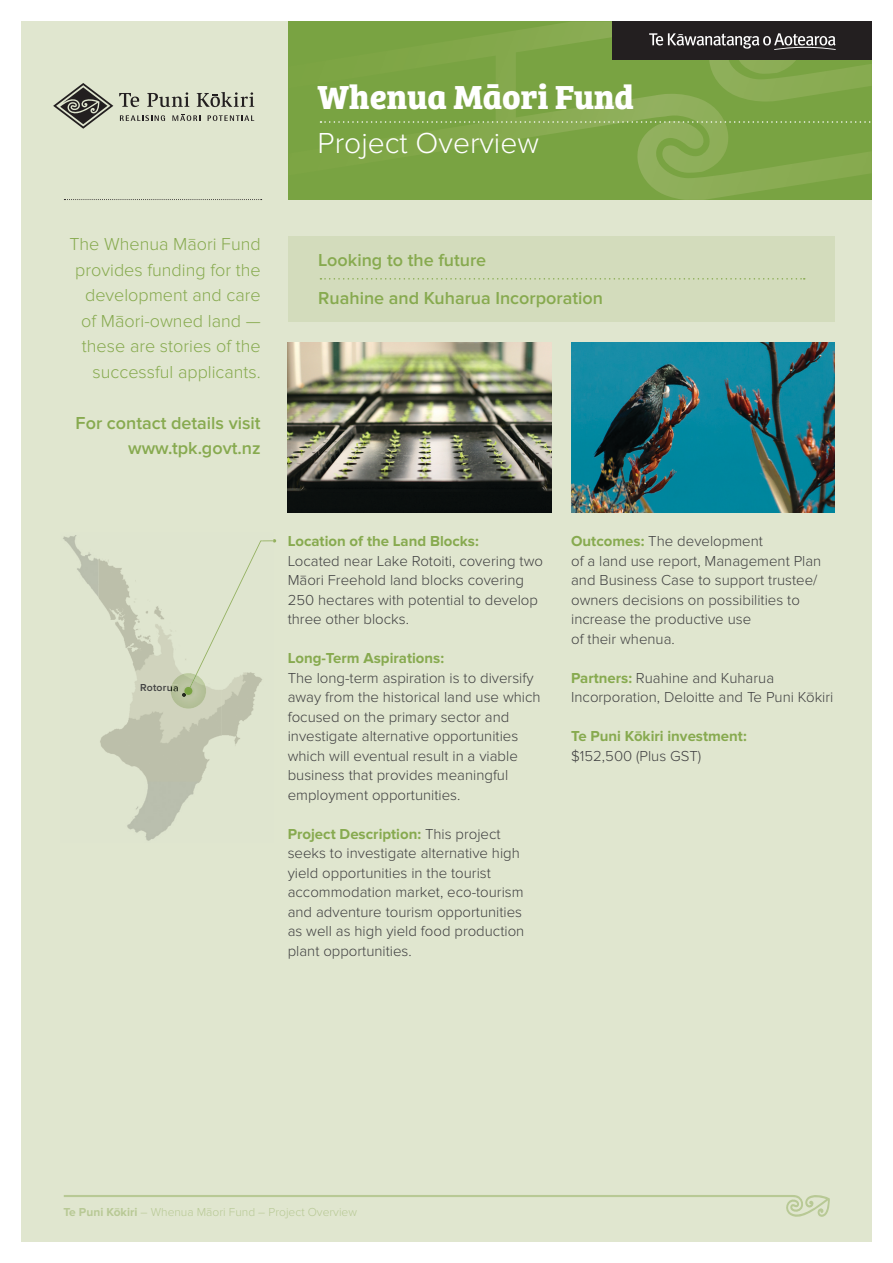
<style>
.page{position:relative;width:893px;height:1263px;background:#fff}
.page>*{position:absolute;margin:0;border:0;box-sizing:border-box;transform-origin:0 0}
.t1{font:700 34.5px "Bree Serif";color:#fff}
.t2{font:300 30px "Proxima Nova";color:#fff}
.t3{font:300 18px/25.5px "Proxima Nova";color:#87aa4f;text-align:right}
.t4{font:600 18px/25.5px "Proxima Nova";color:#87aa4f;text-align:right}
.t5{font:300 15px/19.5px "Proxima Nova";color:#414142}
.t6{font:700 15px "Proxima Nova";color:#87aa4f}
.t7{font:300 12px "Proxima Nova";color:#b8c995}
.t8{font:600 10.5px "Proxima Nova";letter-spacing:.025em;color:#414142}
.s1{font-weight:700;color:#87aa4f}
.s2{font-weight:700}
</style>
<div class="page">
<div style="left:21px;top:21px;width:851px;height:1221px;background:#e0e6cf"></div>
<svg style="left:119px;top:93px;width:20px;height:14px"></svg>
<svg style="left:147px;top:92px;width:42px;height:15px"></svg>
<svg style="left:197px;top:92px;width:57px;height:15px"></svg>
<svg style="left:120px;top:115px;width:45px;height:6px"></svg>
<svg style="left:208px;top:115px;width:46px;height:6px"></svg>
<svg style="left:172px;top:114px;width:28px;height:7px"></svg>
<svg style="left:53px;top:83px;width:60px;height:46px"></svg>
<div style="left:288px;top:21px;width:584px;height:179px;background:#79a342"></div>
<img style="left:319px;top:22px;width:405px;height:126px">
<img style="left:708px;top:60px;width:163px;height:42px">
<img style="left:636px;top:123px;width:235px;height:77px">
<div style="left:612px;top:21px;width:260px;height:39px;background:#231f20"></div>
<svg style="left:649px;top:33px;width:187px;height:17px"></svg>
<svg style="left:320px;top:121px;width:551px;height:2px"></svg>
<svg style="left:64px;top:199px;width:198px;height:1px"></svg>
<div style="left:288px;top:236px;width:547px;height:86px;background:#d3dcbc"></div>
<svg style="left:64px;top:1195px;width:766px;height:22px"></svg>
<svg style="left:320px;top:278px;width:485px;height:2px"></svg>
<img style="left:288px;top:343px;width:263px;height:170px">
<img style="left:571px;top:343px;width:264px;height:170px">
<img style="left:63px;top:535px;width:36px;height:49px">
<img style="left:88px;top:584px;width:11px;height:14px">
<img style="left:127px;top:781px;width:73px;height:60px">
<img style="left:99px;top:558px;width:163px;height:223px">
<img style="left:141px;top:684px;width:30px;height:7px">
<img style="left:196px;top:540px;width:66px;height:135px">
<svg style="left:262px;top:539px;width:14px;height:3px"></svg>
<img style="left:171px;top:673px;width:35px;height:36px">
<svg style="left:171px;top:684px;width:15px;height:13px"></svg>
<img style="left:188px;top:675px;width:8px;height:16px">
<div style="left:184px;top:687px;width:8px;height:8px;background:#79a342;border-radius:50%"></div>
<h1 class="t1" style="left:318px;top:70px;width:318px">Whenua Māori Fund</h1>
<h2 class="t2" style="left:318px;top:126px;width:223px">Project Overview</h2>
<p class="t3" style="left:69px;top:232px;width:193px">The Whenua Māori Fund provides funding for the development and care of Māori-owned land — these are stories of the successful applicants.</p>
<p class="t4" style="left:76px;top:410px;width:187px">For contact details visit www.tpk.govt.nz</p>
<p class="t4" style="left:318px;top:242px;width:286px;line-height:37.5px;text-align:left">Looking to the future<br>Ruahine and Kuharua Incorporation</p>
<p class="t8" style="left:140px;top:682px;width:40px">Rotorua</p>
<p class="t6" style="left:288px;top:532px;width:193px">Location of the Land Blocks:</p>
<p class="t5" style="left:288px;top:551px;width:257px">Located near Lake Rotoiti, covering two Māori Freehold land blocks covering 250 hectares with potential to develop three other blocks.</p>
<p class="t6" style="left:288px;top:649px;width:158px">Long-Term Aspirations:</p>
<p class="t5" style="left:288px;top:668px;width:254px">The long-term aspiration is to diversify away from the historical land use which focused on the primary sector and investigate alternative opportunities which will eventual result in a viable business that provides meaningful employment opportunities.</p>
<p class="t5" style="left:288px;top:824px;width:238px"><span class="s1">Project Description:</span> This project seeks to investigate alternative high yield opportunities in the tourist accommodation market, eco-tourism and adventure tourism opportunities as well as high yield food production plant opportunities.</p>
<p class="t5" style="left:571px;top:531px;width:252px"><span class="s1">Outcomes:</span> The development<br>of a land use report, Management Plan and Business Case to support trustee/ owners decisions on possibilities to increase the productive use<br>of their whenua.</p>
<p class="t5" style="left:571px;top:668px;width:264px"><span class="s1">Partners:</span> Ruahine and Kuharua<br>Incorporation, Deloitte and Te Puni Kōkiri</p>
<p class="t6" style="left:571px;top:727px;width:177px">Te Puni Kōkiri investment:</p>
<p class="t5" style="left:571px;top:746px;width:132px">$152,500 (Plus GST)</p>
<p class="t7" style="left:63px;top:1205px;width:295px"><span class="s2">Te Puni Kōkiri</span> – Whenua Māori Fund – Project Overview</p>
</div>
